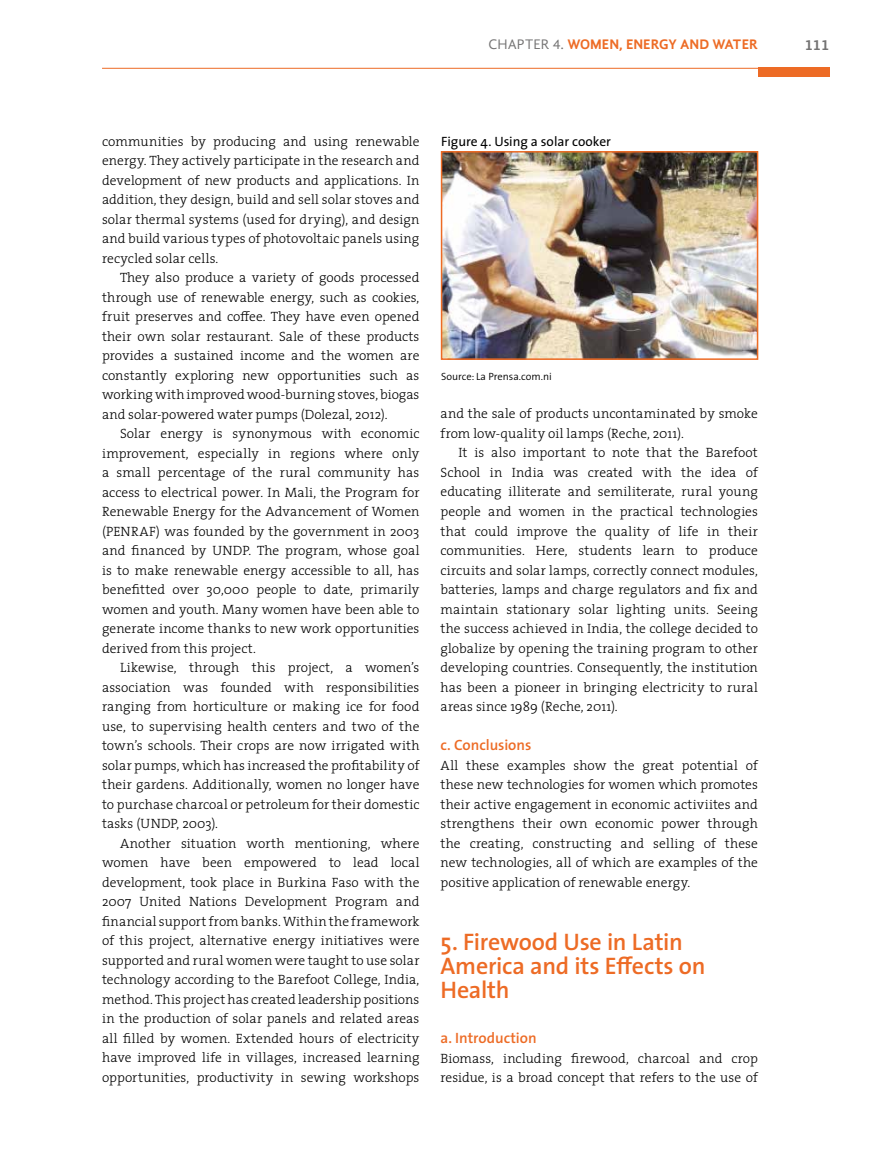
<style>
.page{position:relative;width:872px;height:1170px;background:#fff}
.page>*{position:absolute;margin:0;border:0;box-sizing:border-box;transform-origin:0 0}
.t1{font:600 24px/24px "The Sans";letter-spacing:-.01em;color:#ed6b25}
.t2{font:600 15px "The Sans";letter-spacing:-.005em;color:#ed6b25}
.t3{font:700 15px "Gandhi Sans";color:#747373}
.t4{font:700 14.25px "Gandhi Sans";color:#ed6b25}
.t5{font:300 13.5px/19.5px "The Serif";letter-spacing:.005em;color:#000;text-align:justify}
.t6{font:13.5px "The Sans";letter-spacing:-.005em;color:#000}
.t7{font:300 10.5px "The Sans";color:#000}
.s1{font-weight:400;color:#747373}
</style>
<div class="page">
<div style="left:758px;top:68px;width:71px;height:9px;background:#ed6b25"></div>
<hr style="left:102px;top:68px;width:727px;height:1px;background:#ed6b25">
<img style="left:444px;top:154px;width:311px;height:203px">
<div style="left:441px;top:151px;width:317px;height:209px;border:2px solid #ed6b25"></div>
<p class="t4" style="left:488px;top:36px;width:271px"><span class="s1">CHAPTER 4.</span> WOMEN, ENERGY AND WATER</p>
<p class="t3" style="left:804px;top:36px;width:26px">111</p>
<p class="t5" style="left:102px;top:131px;width:319px">communities by producing and using renewable energy. They actively participate in the research and development of new products and applications. In addition, they design, build and sell solar stoves and solar thermal systems (used for drying), and design and build various types of photovoltaic panels using recycled solar cells.</p>
<p class="t5" style="left:102px;top:267px;width:319px;text-indent:18px">They also produce a variety of goods processed through use of renewable energy, such as cookies, fruit preserves and coffee. They have even opened their own solar restaurant. Sale of these products provides a sustained income and the women are constantly exploring new opportunities such as working with improved wood-burning stoves, biogas and solar-powered water pumps (Dolezal, 2012).</p>
<p class="t5" style="left:102px;top:423px;width:319px;text-indent:18px">Solar energy is synonymous with economic improvement, especially in regions where only a small percentage of the rural community has access to electrical power. In Mali, the Program for Renewable Energy for the Advancement of Women (PENRAF) was founded by the government in 2003 and financed by UNDP. The program, whose goal is to make renewable energy accessible to all, has benefitted over 30,000 people to date, primarily women and youth. Many women have been able to generate income thanks to new work opportunities derived from this project.</p>
<p class="t5" style="left:102px;top:657px;width:319px;text-indent:18px">Likewise, through this project, a women’s association was founded with responsibilities ranging from horticulture or making ice for food use, to supervising health centers and two of the town’s schools. Their crops are now irrigated with solar pumps, which has increased the profitability of their gardens. Additionally, women no longer have to purchase charcoal or petroleum for their domestic tasks (UNDP, 2003).</p>
<p class="t5" style="left:102px;top:833px;width:319px;text-indent:18px">Another situation worth mentioning, where women have been empowered to lead local development, took place in Burkina Faso with the 2007 United Nations Development Program and financial support from banks. Within the framework of this project, alternative energy initiatives were supported and rural women were taught to use solar technology according to the Barefoot College, India, method. This project has created leadership positions in the production of solar panels and related areas all filled by women. Extended hours of electricity have improved life in villages, increased learning opportunities, productivity in sewing workshops</p>
<p class="t6" style="left:441px;top:130px;width:171px">Figure 4. Using a solar cooker</p>
<p class="t7" style="left:441px;top:367px;width:112px">Source: La Prensa.com.ni</p>
<p class="t5" style="left:440px;top:403px;width:319px">and the sale of products uncontaminated by smoke from low-quality oil lamps (Reche, 2011).</p>
<p class="t5" style="left:440px;top:442px;width:319px;text-indent:18px">It is also important to note that the Barefoot School in India was created with the idea of educating illiterate and semiliterate, rural young people and women in the practical technologies that could improve the quality of life in their communities. Here, students learn to produce circuits and solar lamps, correctly connect modules, batteries, lamps and charge regulators and fix and maintain stationary solar lighting units. Seeing the success achieved in India, the college decided to globalize by opening the training program to other developing countries. Consequently, the institution has been a pioneer in bringing electricity to rural areas since 1989 (Reche, 2011).</p>
<p class="t2" style="left:440px;top:732px;width:92px">c. Conclusions</p>
<p class="t5" style="left:440px;top:755px;width:319px">All these examples show the great potential of these new technologies for women which promotes their active engagement in economic activiites and strengthens their own economic power through the creating, constructing and selling of these new technologies, all of which are examples of the positive application of renewable energy.</p>
<h1 class="t1" style="left:440px;top:929px;width:267px">5. Firewood Use in Latin<br>America and its Effects on<br>Health</h1>
<p class="t2" style="left:440px;top:1025px;width:98px">a. Introduction</p>
<p class="t5" style="left:440px;top:1047px;width:319px">Biomass, including firewood, charcoal and crop residue, is a broad concept that refers to the use of</p>
</div>
